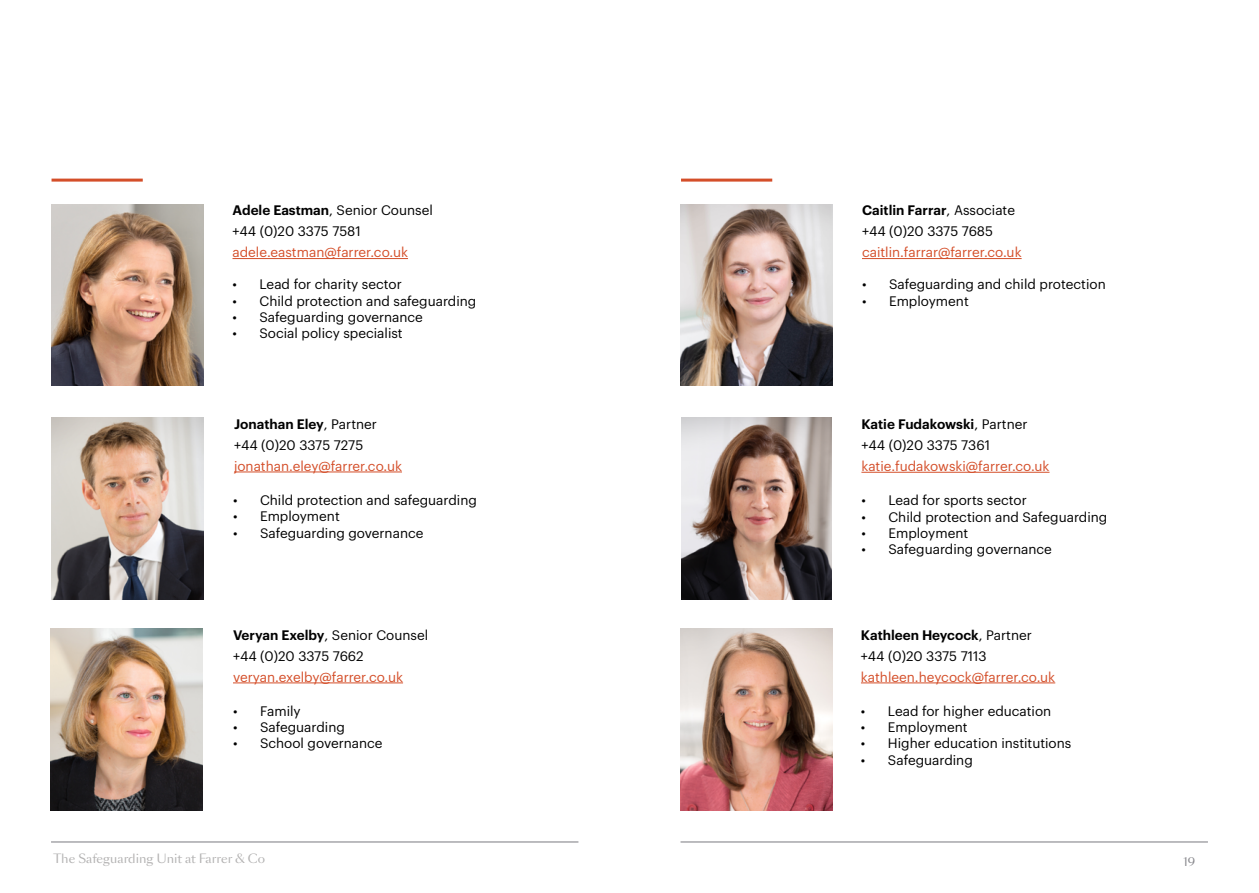
<style>
.page{position:relative;width:1259px;height:893px;background:#fff}
.page>*{position:absolute;margin:0;border:0;box-sizing:border-box;transform-origin:0 0}
.t1{font:13.5px/21px "Graphik";color:#000}
.t2{font:13.5px "Graphik";color:#d44e29}
.t3{font:12px "Sang Bleu Sans";color:#b3b2b2}
.t4{font:12px "Sang Bleu Sans";color:#88888d}
.s1{font-weight:600}
</style>
<div class="page">
<hr style="left:51px;top:841px;width:527px;height:2px;background:#a6a6aa">
<hr style="left:680px;top:841px;width:528px;height:2px;background:#a6a6aa">
<hr style="left:52px;top:179px;width:91px;height:3px;background:#d44e29">
<hr style="left:681px;top:179px;width:91px;height:3px;background:#d44e29">
<hr style="left:232px;top:258px;width:176px;height:1px;background:#d44e29">
<hr style="left:862px;top:258px;width:159px;height:1px;background:#d44e29">
<img style="left:51px;top:204px;width:152px;height:182px">
<img style="left:680px;top:204px;width:152px;height:182px">
<img style="left:681px;top:418px;width:150px;height:182px">
<hr style="left:861px;top:472px;width:188px;height:1px;background:#d44e29">
<img style="left:51px;top:628px;width:152px;height:182px">
<hr style="left:233px;top:683px;width:170px;height:1px;background:#d44e29">
<hr style="left:234px;top:472px;width:168px;height:1px;background:#d44e29">
<img style="left:52px;top:417px;width:152px;height:182px">
<img style="left:681px;top:628px;width:151px;height:182px">
<hr style="left:861px;top:683px;width:194px;height:1px;background:#d44e29">
<p class="t1" style="left:232px;top:199px;width:202px"><span class="s1">Adele Eastman</span>, Senior Counsel +44 (0)20 3375 7581</p>
<p class="t2" style="left:232px;top:242px;width:177px">adele.eastman@farrer.co.uk</p>
<p class="t1" style="left:232px;top:273px;width:171px">• Lead for charity sector</p>
<p class="t1" style="left:232px;top:289px;width:245px">• Child protection and safeguarding</p>
<p class="t1" style="left:232px;top:305px;width:192px">• Safeguarding governance</p>
<p class="t1" style="left:232px;top:321px;width:172px">• Social policy specialist</p>
<p class="t1" style="left:234px;top:412px;width:144px"><span class="s1">Jonathan Eley</span>, Partner +44 (0)20 3375 7275</p>
<p class="t2" style="left:234px;top:456px;width:169px">jonathan.eley@farrer.co.uk</p>
<p class="t1" style="left:233px;top:489px;width:245px">• Child protection and safeguarding</p>
<p class="t1" style="left:233px;top:505px;width:108px">• Employment</p>
<p class="t1" style="left:233px;top:521px;width:192px">• Safeguarding governance</p>
<p class="t1" style="left:233px;top:623px;width:197px"><span class="s1">Veryan Exelby</span>, Senior Counsel +44 (0)20 3375 7662</p>
<p class="t2" style="left:233px;top:666px;width:172px">veryan.exelby@farrer.co.uk</p>
<p class="t1" style="left:233px;top:699px;width:69px">• Family</p>
<p class="t1" style="left:233px;top:716px;width:113px">• Safeguarding</p>
<p class="t1" style="left:233px;top:732px;width:151px">• School governance</p>
<p class="t1" style="left:862px;top:199px;width:155px"><span class="s1">Caitlin Farrar</span>, Associate +44 (0)20 3375 7685</p>
<p class="t2" style="left:862px;top:242px;width:161px">caitlin.farrar@farrer.co.uk</p>
<p class="t1" style="left:862px;top:273px;width:245px">• Safeguarding and child protection</p>
<p class="t1" style="left:862px;top:289px;width:108px">• Employment</p>
<p class="t1" style="left:861px;top:412px;width:168px"><span class="s1">Katie Fudakowski</span>, Partner +44 (0)20 3375 7361</p>
<p class="t2" style="left:861px;top:456px;width:190px">katie.fudakowski@farrer.co.uk</p>
<p class="t1" style="left:861px;top:489px;width:167px">• Lead for sports sector</p>
<p class="t1" style="left:861px;top:505px;width:247px">• Child protection and Safeguarding</p>
<p class="t1" style="left:861px;top:521px;width:108px">• Employment</p>
<p class="t1" style="left:861px;top:537px;width:192px">• Safeguarding governance</p>
<p class="t1" style="left:861px;top:623px;width:172px"><span class="s1">Kathleen Heycock</span>, Partner +44 (0)20 3375 7113</p>
<p class="t2" style="left:861px;top:666px;width:196px">kathleen.heycock@farrer.co.uk</p>
<p class="t1" style="left:861px;top:699px;width:192px">• Lead for higher education</p>
<p class="t1" style="left:861px;top:716px;width:108px">• Employment</p>
<p class="t1" style="left:861px;top:732px;width:212px">• Higher education institutions</p>
<p class="t1" style="left:861px;top:748px;width:113px">• Safeguarding</p>
<p class="t3" style="left:53px;top:851px;width:213px">The Safeguarding Unit at Farrer &amp; Co</p>
<p class="t4" style="left:1183px;top:854px;width:13px">19</p>
</div>
